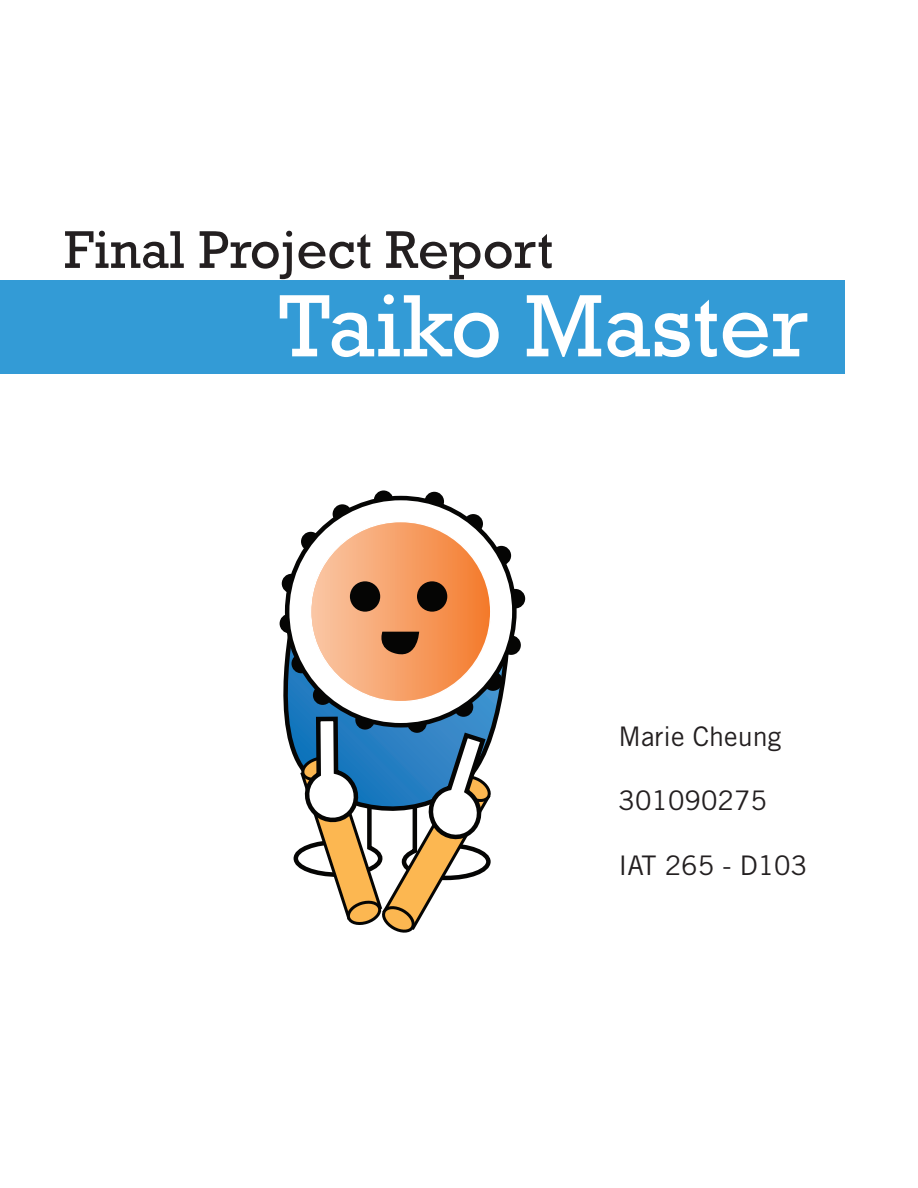
<style>
.page{position:relative;width:918px;height:1188px;background:#fff}
.page>*{position:absolute;margin:0;border:0;box-sizing:border-box;transform-origin:0 0}
.t1{font:90px "Rockwell";color:#fff}
.t2{font:54px "Rockwell";color:#231f20}
.t3{font:27px "Trade Gothic LT Std";color:#231f20}
</style>
<div class="page">
<div style="left:0;top:280px;width:844px;height:93px;background:#339bd6"></div>
<svg style="left:279px;top:609px;width:230px;height:141px"></svg>
<div style="left:425px;top:492px;width:19px;height:19px;background:#050504;border-radius:50%"></div>
<div style="left:464px;top:514px;width:19px;height:20px;background:#050504;border-radius:50%"></div>
<div style="left:492px;top:546px;width:19px;height:19px;background:#050504;border-radius:50%"></div>
<div style="left:313px;top:685px;width:19px;height:20px;background:#050504;border-radius:50%"></div>
<div style="left:454px;top:697px;width:19px;height:20px;background:#050504;border-radius:50%"></div>
<div style="left:291px;top:654px;width:20px;height:19px;background:#050504;border-radius:50%"></div>
<div style="left:280px;top:614px;width:19px;height:19px;background:#050504;border-radius:50%"></div>
<div style="left:282px;top:574px;width:19px;height:19px;background:#050504;border-radius:50%"></div>
<div style="left:301px;top:532px;width:19px;height:19px;background:#050504;border-radius:50%"></div>
<div style="left:333px;top:504px;width:19px;height:20px;background:#050504;border-radius:50%"></div>
<div style="left:374px;top:490px;width:19px;height:20px;background:#050504;border-radius:50%"></div>
<div style="left:501px;top:635px;width:20px;height:20px;background:#050504;border-radius:50%"></div>
<div style="left:483px;top:671px;width:20px;height:20px;background:#050504;border-radius:50%"></div>
<div style="left:506px;top:589px;width:19px;height:19px;background:#050504;border-radius:50%"></div>
<div style="left:287px;top:498px;width:227px;height:227px;background:#fff;border-radius:50%"></div>
<div style="left:311px;top:522px;width:180px;height:180px;background:linear-gradient(to right,#fac6a4,#f48136);border-radius:50%"></div>
<div style="left:350px;top:581px;width:30px;height:31px;background:#050504;border-radius:50%"></div>
<div style="left:417px;top:581px;width:30px;height:31px;background:#050504;border-radius:50%"></div>
<svg style="left:376px;top:632px;width:43px;height:26px"></svg>
<svg style="left:291px;top:714px;width:202px;height:219px"></svg>
<h2 class="t2" style="left:64px;top:219px;width:491px">Final Project Report</h2>
<h1 class="t1" style="left:279px;top:274px;width:531px">Taiko Master</h1>
<p class="t3" style="left:619px;top:720px;width:164px">Marie Cheung</p>
<p class="t3" style="left:619px;top:785px;width:150px">301090275</p>
<p class="t3" style="left:619px;top:849px;width:190px">IAT 265 - D103</p>
</div>
